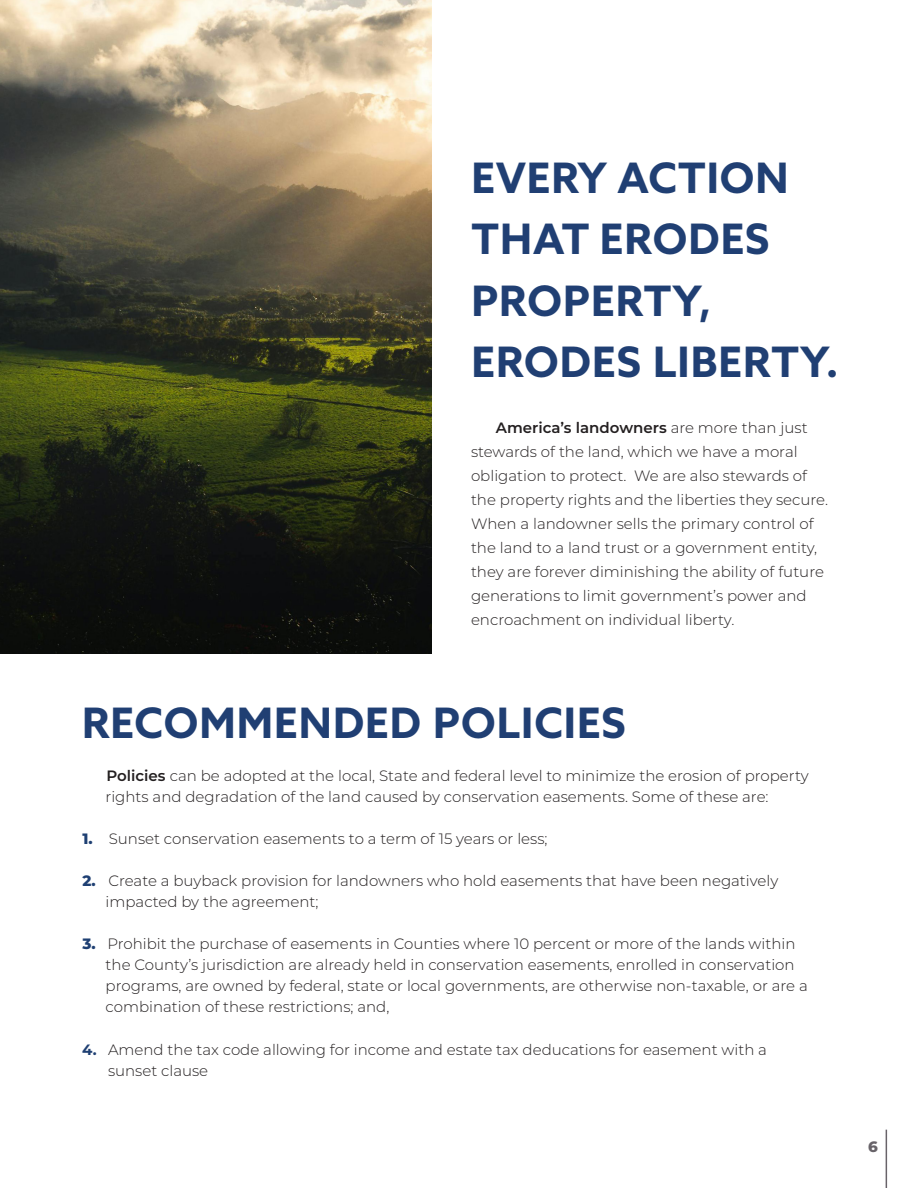
<style>
.page{position:relative;width:918px;height:1188px;background:#fff}
.page>*{position:absolute;margin:0;border:0;box-sizing:border-box;transform-origin:0 0}
.t1{font:700 42px/61.5px "Azo Sans";letter-spacing:.025em;color:#203f73}
.t2{font:300 15px/24px "Montserrat";color:#231f20}
.t3{font:700 15px "Montserrat";color:#1f4073}
.t4{font:800 15px "Montserrat";color:#686369}
.s1{font-weight:600}
.s2{font-weight:800;color:#1f4073}
</style>
<div class="page">
<img style="left:0;top:0;width:432px;height:654px">
<hr style="left:886px;top:1130px;width:1px;height:58px;background:#686369">
<p class="t1" style="left:471px;top:146px;width:319px">EVERY ACTION</p>
<p class="t1" style="left:471px;top:208px;width:300px">THAT ERODES<br>PROPERTY,</p>
<p class="t1" style="left:471px;top:331px;width:369px">ERODES LIBERTY.</p>
<p class="t2" style="left:471px;top:415px;width:359px;text-indent:25px"><span class="s1">America’s landowners</span> are more than just stewards of the land, which we have a moral obligation to protect. We are also stewards of the property rights and the liberties they secure.<br>When a landowner sells the primary control of the land to a land trust or a government entity, they are forever diminishing the ability of future generations to limit government’s power and encroachment on individual liberty.</p>
<p class="t1" style="left:82px;top:691px;width:545px">RECOMMENDED POLICIES</p>
<p class="t2" style="left:106px;top:763px;width:704px"><span class="s1">Policies</span> can be adopted at the local, State and federal level to minimize the erosion of property</p>
<p class="t2" style="left:106px;top:784px;width:665px">rights and degradation of the land caused by conservation easements. Some of these are:</p>
<p class="t2" style="left:82px;top:826px;width:467px"><span class="s2">1.</span> Sunset conservation easements to a term of 15 years or less;</p>
<p class="t2" style="left:82px;top:868px;width:697px"><span class="s2">2.</span> Create a buyback provision for landowners who hold easements that have been negatively</p>
<p class="t2" style="left:106px;top:889px;width:214px">impacted by the agreement;</p>
<p class="t2" style="left:82px;top:931px;width:715px"><span class="s2">3.</span> Prohibit the purchase of easements in Counties where 10 percent or more of the lands within</p>
<p class="t2" style="left:106px;top:952px;width:691px">the County’s jurisdiction are already held in conservation easements, enrolled in conservation</p>
<p class="t2" style="left:106px;top:973px;width:704px">programs, are owned by federal, state or local governments, are otherwise non-taxable, or are a</p>
<p class="t2" style="left:106px;top:994px;width:285px">combination of these restrictions; and,</p>
<p class="t2" style="left:108px;top:1037px;width:661px">Amend the tax code allowing for income and estate tax deducations for easement with a</p>
<p class="t2" style="left:108px;top:1058px;width:102px">sunset clause</p>
<p class="t3" style="left:82px;top:1039px;width:16px">4.</p>
<p class="t4" style="left:868px;top:1135px;width:11px">6</p>
</div>
